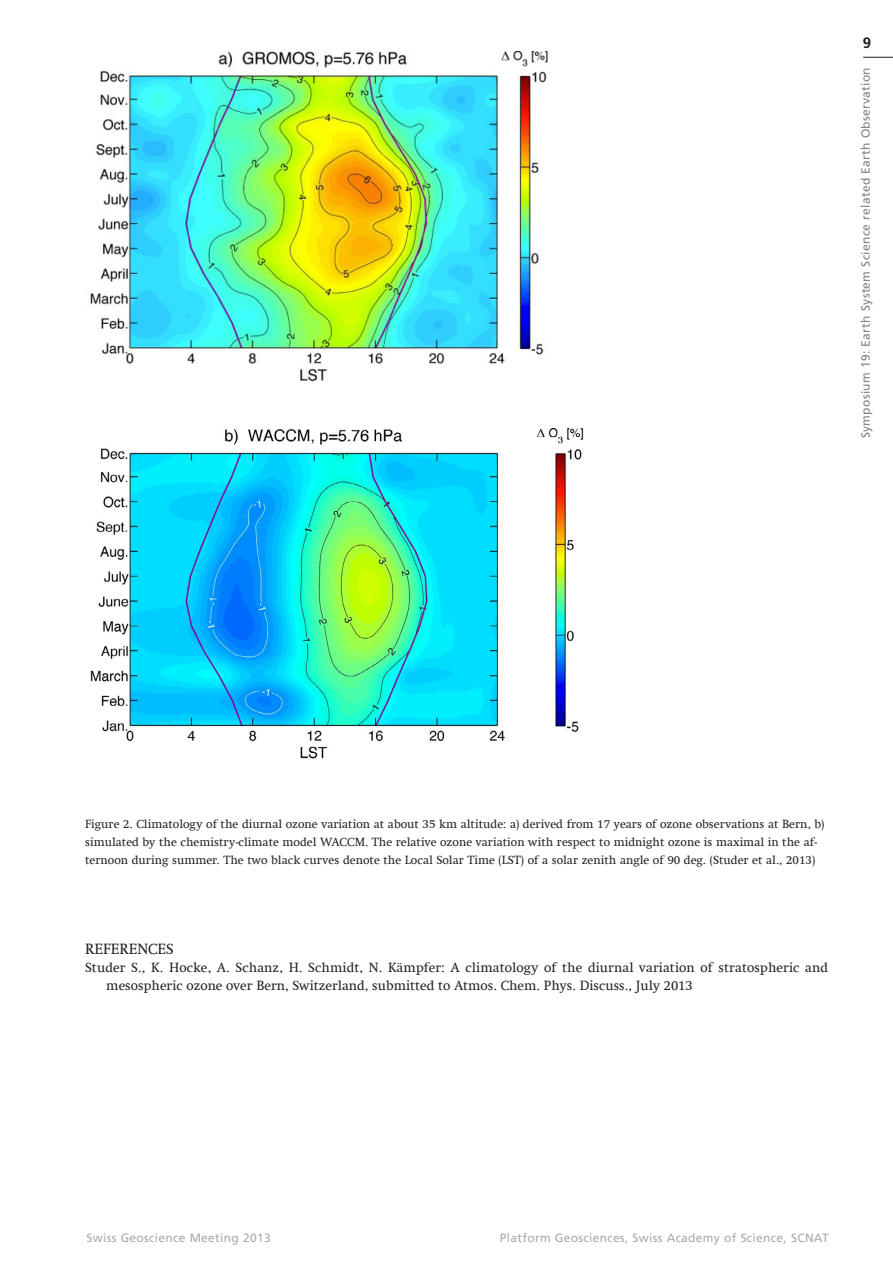
<style>
.page{position:relative;width:893px;height:1263px;background:#fff}
.page>*{position:absolute;margin:0;border:0;box-sizing:border-box;transform-origin:0 0}
.t1{font:15px "Swift Com";color:#231f20}
.t2{font:700 15px "Frutiger";color:#231f20}
.t3{font:13.5px/18px "Swift Com";letter-spacing:.005em;color:#231f20}
.t4{font:12px/18px "Swift Com";color:#231f20}
.t5{font:12px "Frutiger LT Com";letter-spacing:.025em;color:#a8a9ad}
.t6{font:12px "Frutiger LT Com";letter-spacing:.025em;color:#808285}
</style>
<div class="page">
<hr style="left:863px;top:57px;width:30px;height:1px;background:#231f20">
<img style="left:90px;top:51px;width:459px;height:331px">
<img style="left:90px;top:428px;width:494px;height:331px">
<p class="t2" style="left:863px;top:34px;width:10px">9</p>
<p class="t6" style="left:858px;top:438px;width:372px;rotate:-90deg">Symposium 19: Earth System Science related Earth Observation</p>
<p class="t4" style="left:85px;top:815px;width:741px">Figure 2. Climatology of the diurnal ozone variation at about 35 km altitude: a) derived from 17 years of ozone observations at Bern, b) simulated by the chemistry-climate model WACCM. The relative ozone variation with respect to midnight ozone is maximal in the af&shy;ternoon during summer. The two black curves denote the Local Solar Time (LST) of a solar zenith angle of 90 deg. (Studer et al., 2013)</p>
<p class="t1" style="left:85px;top:940px;width:90px">REFERENCES</p>
<p class="t3" style="left:106px;top:958px;width:723px;text-indent:-21px">Studer S., K. Hocke, A. Schanz, H. Schmidt, N. Kämpfer: A climatology of the diurnal variation of stratospheric and mesospheric ozone over Bern, Switzerland, submitted to Atmos. Chem. Phys. Discuss., July 2013</p>
<p class="t5" style="left:87px;top:1231px;width:186px">Swiss Geoscience Meeting 2013</p>
<p class="t5" style="left:500px;top:1231px;width:330px">Platform Geosciences, Swiss Academy of Science, SCNAT</p>
</div>
